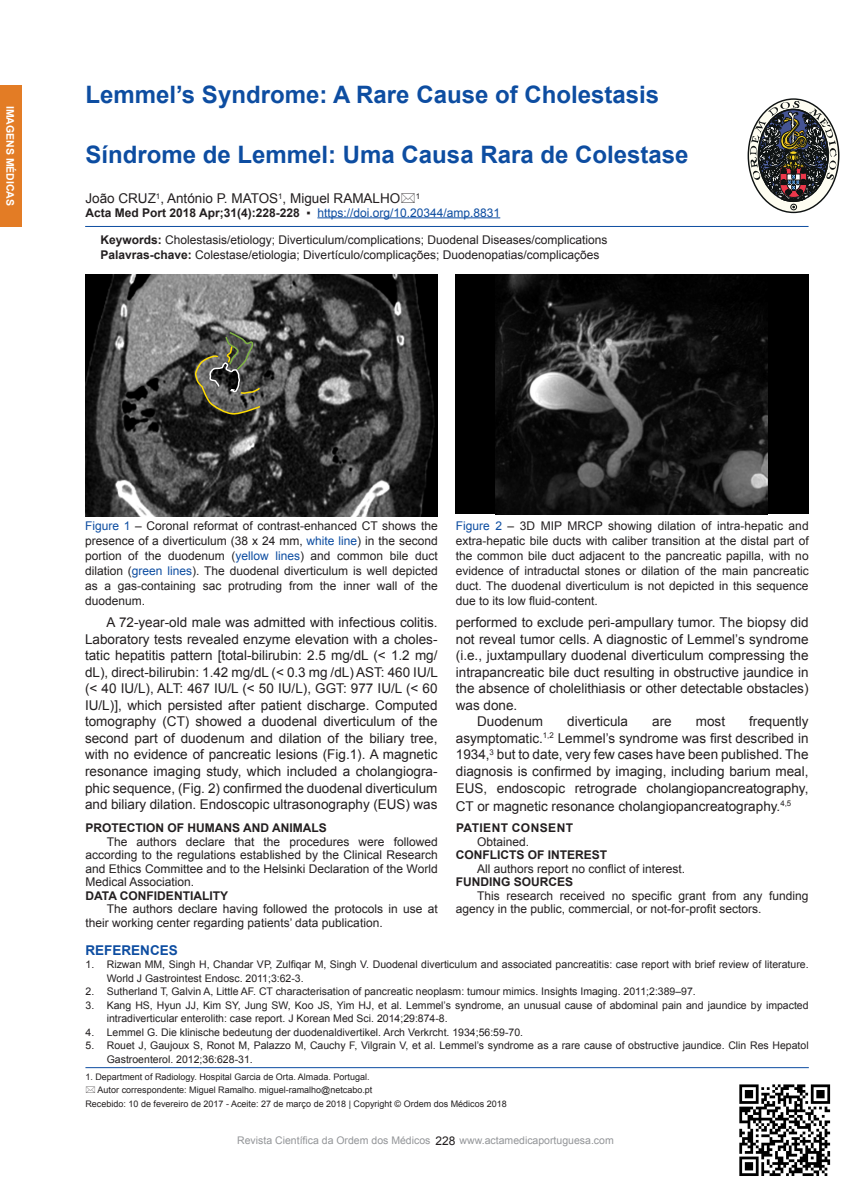
<style>
.page{position:relative;width:851px;height:1191px;background:#fff}
.page>*{position:absolute;margin:0;border:0;box-sizing:border-box;transform-origin:0 0}
.t1{font:700 24px "Arial";color:#0d4da1}
.Normal_wrd_8{font:13.5px/16.5px "Arial";color:#231f20;text-align:justify}
.Normal_wrd_28{font:13.5px/16.5px "Arial";color:#231f20;text-align:justify}
.Normal_wrd_8-2{font:700 13.5px "Arial";color:#0d4da1}
.Normal_wrd_25{font:12px/15px "Arial";color:#231f20;text-align:justify}
.Normal_wrd_25-2{font:700 12px "Arial";color:#231f20}
.t2{font:12px "Arial";color:#0d4da1}
.Normal_wrd_25-3{font:700 12px "Arial";letter-spacing:.035em;color:#231f20}
.t3{font:10.5px/13.5px "Arial";color:#231f20}
.SUBTITULO{font:10.5px "Arial";color:#939598}
.t4{font:700 10.5px "Arial";color:#fff}
.LEGENDA{font:9px "Arial";color:#231f20}
.s1{font-weight:700;color:#231f20}
.s2{color:#231f20}
.s3{font-weight:700}
.s4{color:#0d4da1}
</style>
<div class="page">
<div style="left:0;top:85px;width:22px;height:142px;background:#e37c25"></div>
<div style="left:456px;top:274px;width:353px;height:240px;background:#000"></div>
<img style="left:495px;top:274px;width:273px;height:240px">
<svg style="left:750px;top:101px;width:87px;height:109px"></svg>
<img style="left:739px;top:1084px;width:92px;height:92px">
<hr style="left:317px;top:217px;width:183px;height:1px;background:#0d4da1">
<hr style="left:85px;top:226px;width:723px;height:1px;background:#0d4da1">
<hr style="left:85px;top:1067px;width:724px;height:1px;background:#0d4da1">
<img style="left:85px;top:274px;width:353px;height:243px">
<svg style="left:194px;top:331px;width:67px;height:84px;background:#5b5b4f"></svg>
<p class="t4" style="left:18px;top:106px;width:102px;rotate:90deg">IMAGENS MÉDICAS</p>
<p class="t1" style="left:85px;top:78px;width:575px">Lemmel’s Syndrome: A Rare Cause of Cholestasis</p>
<p class="t1" style="left:85px;top:138px;width:604px">Síndrome de Lemmel: Uma Causa Rara de Colestase</p>
<p class="Normal_wrd_8" style="left:85px;top:190px;width:336px">João CRUZ<sup>1</sup>, António P. MATOS<sup>1</sup>, Miguel RAMALHO <sup>1</sup></p>
<p class="t2" style="left:85px;top:204px;width:416px"><span class="s1">Acta Med Port 2018 Apr;31(4):228-228</span> <span class="s2">▪</span> https://doi.org/10.20344/amp.8831</p>
<p class="Normal_wrd_25" style="left:100px;top:232px;width:508px"><span class="s3">Keywords:</span> Cholestasis/etiology; Diverticulum/complications; Duodenal Diseases/complications</p>
<p class="Normal_wrd_25" style="left:100px;top:247px;width:500px"><span class="s3">Palavras-chave:</span> Colestase/etiologia; Divertículo/complicações; Duodenopatias/complicações</p>
<p class="Normal_wrd_25" style="left:85px;top:518px;width:354px"><span class="s4">Figure 1</span> – Coronal reformat of contrast-enhanced CT shows the presence of a diverticulum (38 x 24 mm, <span class="s4">white line</span>) in the second portion of the duodenum (<span class="s4">yellow lines</span>) and common bile duct dilation (<span class="s4">green lines</span>). The duodenal diverticulum is well depicted as a gas-containing sac protruding from the inner wall of the duodenum.</p>
<p class="Normal_wrd_8" style="left:85px;top:614px;width:354px;text-indent:21px">A 72-year-old male was admitted with infectious colitis.<br>Laboratory tests revealed enzyme elevation with a choles&shy;tatic hepatitis pattern [total-bilirubin: 2.5 mg/dL (&lt; 1.2 mg/ dL), direct-bilirubin: 1.42 mg/dL (&lt; 0.3 mg /dL) AST: 460 IU/L (&lt; 40 IU/L), ALT: 467 IU/L (&lt; 50 IU/L), GGT: 977 IU/L (&lt; 60<br>IU/L)], which persisted after patient discharge. Computed tomography (CT) showed a duodenal diverticulum of the second part of duodenum and dilation of the biliary tree, with no evidence of pancreatic lesions (Fig.1). A magnetic resonance imaging study, which included a cholangiogra&shy;phic sequence, (Fig. 2) confirmed the duodenal diverticulum and biliary dilation. Endoscopic ultrasonography (EUS) was</p>
<p class="Normal_wrd_25-2" style="left:86px;top:819px;width:243px">PROTECTION OF HUMANS AND ANIMALS</p>
<p class="Normal_wrd_25" style="left:86px;top:835px;width:354px;line-height:13.5px;text-indent:21px">The authors declare that the procedures were followed according to the regulations established by the Clinical Research and Ethics Committee and to the Helsinki Declaration of the World Medical Association.</p>
<p class="Normal_wrd_25-2" style="left:86px;top:887px;width:144px">DATA CONFIDENTIALITY</p>
<p class="Normal_wrd_25" style="left:86px;top:902px;width:354px;line-height:13.5px;text-indent:21px">The authors declare having followed the protocols in use at their working center regarding patients’ data publication.</p>
<p class="Normal_wrd_25" style="left:456px;top:518px;width:354px"><span class="s4">Figure 2</span> – 3D MIP MRCP showing dilation of intra-hepatic and extra-hepatic bile ducts with caliber transition at the distal part of the common bile duct adjacent to the pancreatic papilla, with no evidence of intraductal stones or dilation of the main pancreatic duct. The duodenal diverticulum is not depicted in this sequence due to its low fluid-content.</p>
<p class="Normal_wrd_8" style="left:456px;top:614px;width:354px">performed to exclude peri-ampullary tumor. The biopsy did not reveal tumor cells. A diagnostic of Lemmel’s syndrome (i.e., juxtampullary duodenal diverticulum compressing the intrapancreatic bile duct resulting in obstructive jaundice in the absence of cholelithiasis or other detectable obstacles) was done.</p>
<p class="Normal_wrd_28" style="left:477px;top:713px;width:68px">Duodenum</p>
<p class="Normal_wrd_28" style="left:567px;top:713px;width:62px">diverticula</p>
<p class="Normal_wrd_28" style="left:652px;top:713px;width:21px">are</p>
<p class="Normal_wrd_28" style="left:696px;top:713px;width:31px">most</p>
<p class="Normal_wrd_28" style="left:456px;top:713px;width:354px;text-indent:293px">frequently asymptomatic.<sup>1,2</sup> Lemmel’s syndrome was first described in 1934,<sup>3</sup> but to date, very few cases have been published. The diagnosis is confirmed by imaging, including barium meal, EUS, endoscopic retrograde cholangiopancreatography,</p>
<p class="Normal_wrd_28" style="left:456px;top:797px;width:337px">CT or magnetic resonance cholangiopancreatography.<sup>4,5</sup></p>
<p class="Normal_wrd_25-3" style="left:456px;top:819px;width:119px">PATIENT CONSENT</p>
<p class="Normal_wrd_25" style="left:477px;top:834px;width:54px">Obtained.</p>
<p class="Normal_wrd_25-2" style="left:456px;top:846px;width:153px">CONFLICTS OF INTEREST</p>
<p class="Normal_wrd_25" style="left:477px;top:861px;width:210px">All authors report no conflict of interest.</p>
<p class="Normal_wrd_25-2" style="left:456px;top:873px;width:119px">FUNDING SOURCES</p>
<p class="Normal_wrd_25" style="left:456px;top:889px;width:354px;line-height:13.5px;text-indent:21px">This research received no specific grant from any funding agency in the public, commercial, or not-for-profit sectors.</p>
<p class="Normal_wrd_8-2" style="left:86px;top:940px;width:94px">REFERENCES</p>
<p class="t3" style="left:107px;top:957px;width:703px;text-indent:-21px">1. Rizwan MM, Singh H, Chandar VP, Zulfiqar M, Singh V. Duodenal diverticulum and associated pancreatitis: case report with brief review of literature.<br>World J Gastrointest Endosc. 2011;3:62-3.</p>
<p class="t3" style="left:86px;top:984px;width:612px">2. Sutherland T, Galvin A, Little AF. CT characterisation of pancreatic neoplasm: tumour mimics. Insights Imaging. 2011;2:389–97.</p>
<p class="t3" style="left:107px;top:998px;width:703px;text-indent:-21px">3. Kang HS, Hyun JJ, Kim SY, Jung SW, Koo JS, Yim HJ, et al. Lemmel’s syndrome, an unusual cause of abdominal pain and jaundice by impacted intradiverticular enterolith: case report. J Korean Med Sci. 2014;29:874-8.</p>
<p class="t3" style="left:86px;top:1025px;width:439px">4. Lemmel G. Die klinische bedeutung der duodenaldivertikel. Arch Verkrcht. 1934;56:59-70.</p>
<p class="t3" style="left:107px;top:1038px;width:703px;text-indent:-21px">5. Rouet J, Gaujoux S, Ronot M, Palazzo M, Cauchy F, Vilgrain V, et al. Lemmel’s syndrome as a rare cause of obstructive jaundice. Clin Res Hepatol<br>Gastroenterol. 2012;36:628-31.</p>
<p class="LEGENDA" style="left:85px;top:1070px;width:285px">1. Department of Radiology. Hospital Garcia de Orta. Almada. Portugal.</p>
<p class="LEGENDA" style="left:98px;top:1083px;width:276px">Autor correspondente: Miguel Ramalho. miguel-ramalho@netcabo.pt</p>
<p class="LEGENDA" style="left:85px;top:1097px;width:423px">Recebido: 10 de fevereiro de 2017 - Aceite: 27 de março de 2018 | Copyright © Ordem dos Médicos 2018</p>
<p class="Normal_wrd_25" style="left:435px;top:1132px;width:22px">228</p>
<p class="SUBTITULO" style="left:237px;top:1133px;width:195px">Revista Científica da Ordem dos Médicos</p>
<p class="SUBTITULO" style="left:459px;top:1133px;width:156px">www.actamedicaportuguesa.com</p>
</div>
